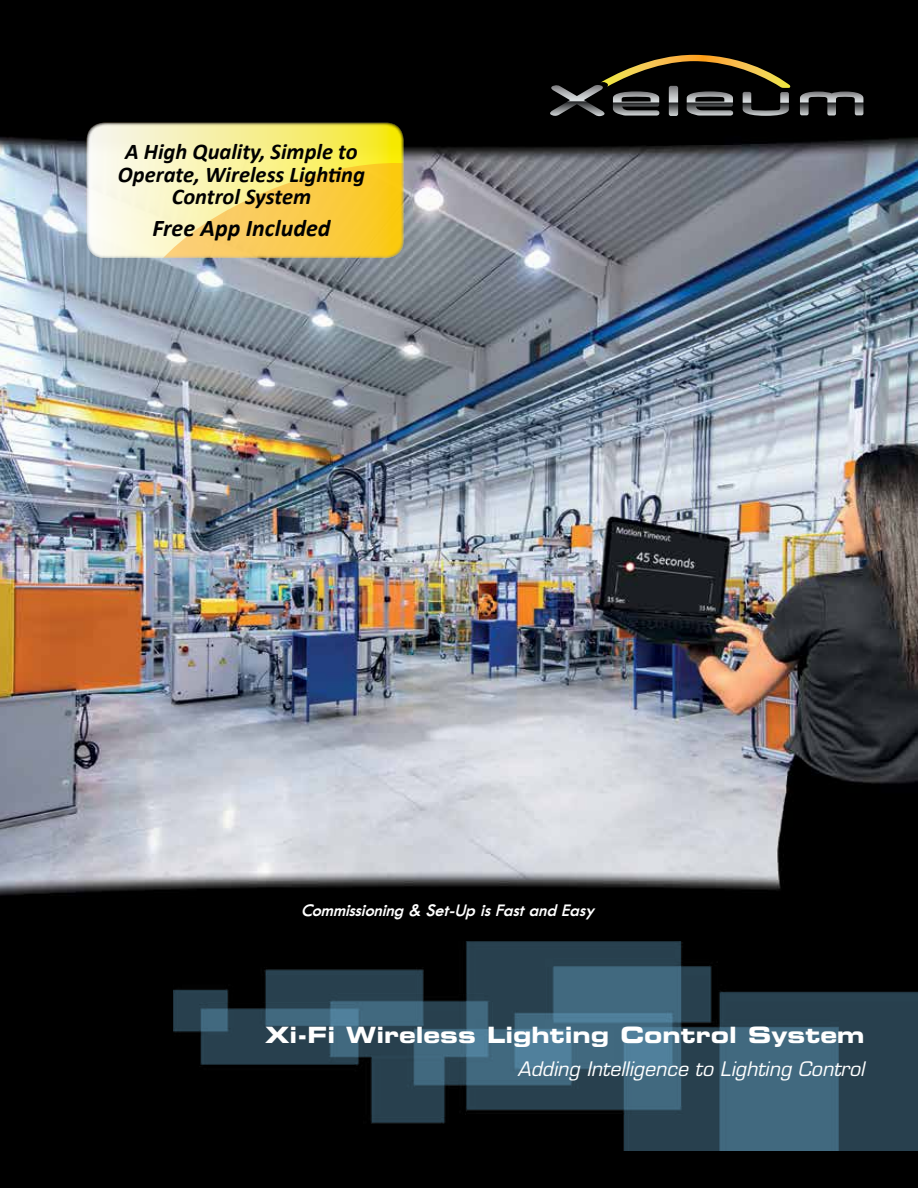
<style>
.page{position:relative;width:918px;height:1188px;background:#fff}
.page>*{position:absolute;margin:0;border:0;box-sizing:border-box;transform-origin:0 0}
.t1{font:italic 700 24px "Calibri";color:#000}
.t2{font:italic 700 22.5px/22.5px "Calibri";color:#000;text-align:center}
.t3{font:22.5px "Eurostile Bold Extended Two";color:#fff}
.t4{font:italic 19.5px "Eurostile";color:#fff}
.t5{font:italic 600 18px "Tw Cen";color:#fff}
</style>
<div class="page">
<img style="left:0;top:0;width:918px;height:1188px">
<svg style="left:799px;top:92px;width:65px;height:23px"></svg>
<svg style="left:548px;top:55px;width:242px;height:61px;background:#332f25"></svg>
<img style="left:174px;top:942px;width:744px;height:209px">
<svg style="left:87px;top:123px;width:317px;height:135px"></svg>
<svg style="left:123px;top:151px;width:281px;height:107px;background:#f8de76"></svg>
<p class="t2" style="left:118px;top:140px;width:249px">A High Quality, Simple to<br>Operate, Wireless Lighting<br>Control System</p>
<p class="t1" style="left:152px;top:212px;width:180px">Free App Included</p>
<p class="t5" style="left:301px;top:900px;width:299px">Commissioning &amp; Set-Up isFastand Easy</p>
<p class="t3" style="left:265px;top:1019px;width:601px">Xi-Fi Wireless Lighting Control System</p>
<p class="t4" style="left:517px;top:1057px;width:349px">Adding Intelligence to Lighting Control</p>
</div>
